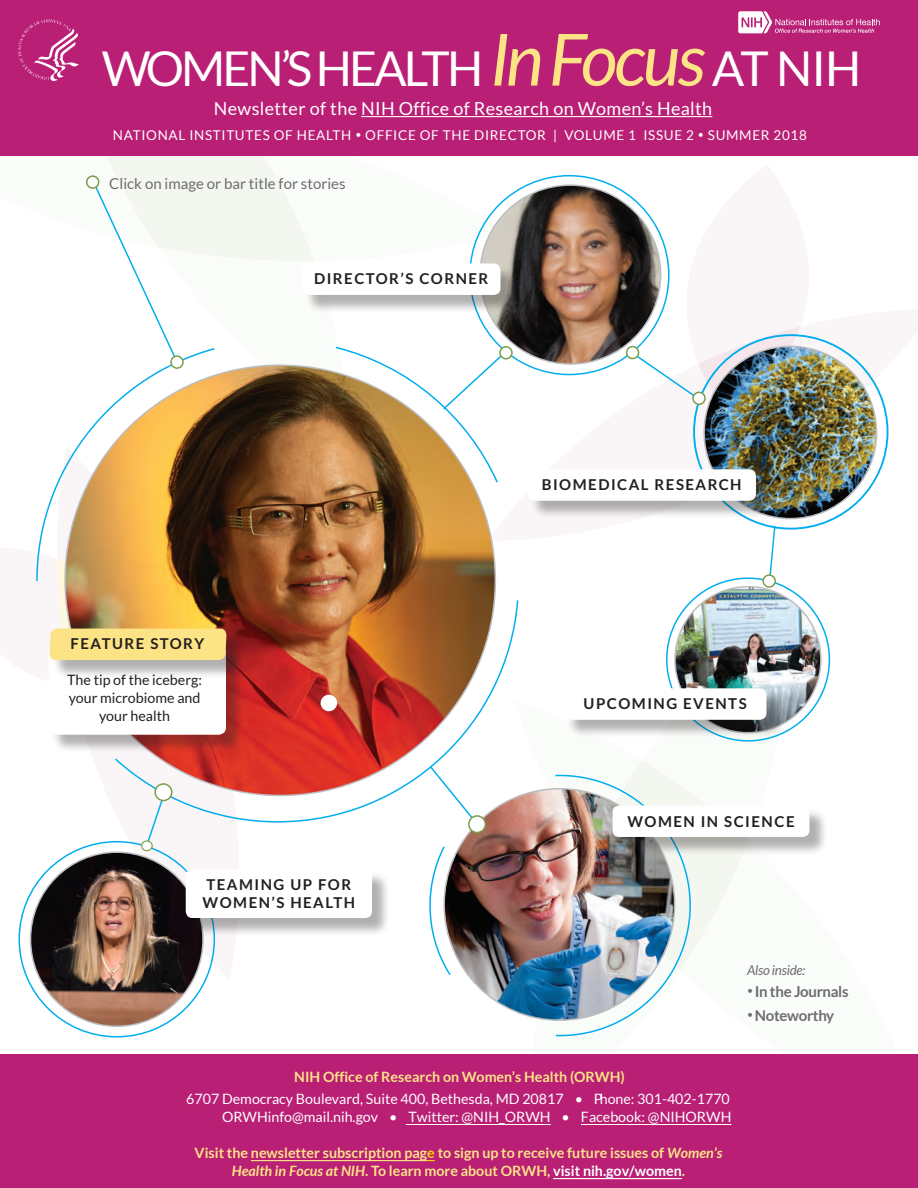
<style>
.page{position:relative;width:918px;height:1188px;background:#fff}
.page>*{position:absolute;margin:0;border:0;box-sizing:border-box;transform-origin:0 0}
.t1{font:48px "Lato";letter-spacing:-.06em;color:#fff}
.t2{font:18px "Lato";letter-spacing:.02em;color:#fff}
.t3{font:700 15px/18px "Lato";letter-spacing:.1em;color:#231f20}
.t4{font:15px "Lato";color:#6c6d70}
.t5{font:700 15px "Lato";letter-spacing:-.02em;color:#6c6d70}
.t6{font:14.25px/22.5px "Lato";color:#fff;text-align:center}
.t7{font:700 14.25px/18px "Lato";color:#fce386;text-align:center}
.t8{font:14.25px/18px "Lato";color:#231f20;text-align:center}
.t9{font:13.5px "Lato";letter-spacing:.05em;color:#fff}
.t10{font:italic 13.5px "Lato";letter-spacing:-.02em;color:#6c6d70}
.s1{font-style:italic;font-size:72px;color:#fce386}
.s2{font-size:10.5px}
.s3{font-weight:700;color:#fce386}
.s4{color:#fcd308}
.s5{font-style:italic}
.s6{color:#fff}
</style>
<div class="page">
<div style="left:0;top:0;width:918px;height:156px;background:#b91f75"></div>
<div style="left:0;top:1055px;width:918px;height:133px;background:#b91f75"></div>
<hr style="left:406px;top:1124px;width:145px;height:1px;background:#fff">
<hr style="left:581px;top:1124px;width:150px;height:1px;background:#fff">
<hr style="left:251px;top:1160px;width:176px;height:1px;background:#fce386">
<hr style="left:553px;top:1178px;width:129px;height:1px;background:#fff">
<img style="left:18px;top:11px;width:870px;height:1027px">
<p class="t1" style="left:102px;top:41px;width:761px">WOMEN’S HEALTH <span class="s1">In Focus</span> AT NIH</p>
<p class="t2" style="left:214px;top:99px;width:500px">Newsletter of the NIH Office of Research on Women’s Health</p>
<p class="t9" style="left:113px;top:127px;width:695px">NATIONAL INSTITUTES OF HEALTH <span class="s2">•</span> OFFICE OF THE DIRECTOR | VOLUME 1 ISSUE 2 <span class="s2">•</span> SUMMER 2018</p>
<p class="t4" style="left:109px;top:175px;width:238px">Click on image or bar title for stories</p>
<p class="t3" style="left:314px;top:269px;width:176px">DIRECTOR’S CORNER</p>
<p class="t3" style="left:71px;top:635px;width:135px">FEATURE STORY</p>
<p class="t8" style="left:67px;top:671px;width:136px">The tip of the iceberg: your microbiome and your health</p>
<p class="t3" style="left:203px;top:875px;width:154px">TEAMING UP FOR<br>WOMEN’S HEALTH</p>
<p class="t3" style="left:542px;top:475px;width:201px">BIOMEDICAL RESEARCH</p>
<p class="t3" style="left:584px;top:695px;width:165px">UPCOMING EVENTS</p>
<p class="t3" style="left:627px;top:812px;width:169px">WOMEN IN SCIENCE</p>
<p class="t10" style="left:747px;top:962px;width:60px">Also inside:</p>
<p class="t5" style="left:747px;top:983px;width:103px"><sup>•</sup> In the Journals</p>
<p class="t5" style="left:747px;top:1007px;width:89px"><sup>•</sup> Noteworthy</p>
<p class="t6" style="left:186px;top:1065px;width:545px"><span class="s3">NIH Office of Research on Women’s Health (ORWH)<br></span>6707 Democracy Boulevard, Suite 400, Bethesda, MD 20817 • Phone: 301-402-1770</p>
<h1 class="t6" style="left:222px;top:1106px;width:511px">ORWHinfo@mail.nih.gov • Twitter: @NIH_ORWH • Facebook: @NIHORWH</h1>
<h1 class="t7" style="left:195px;top:1144px;width:529px">Visit the newsletter subscription pag<span class="s4">e</span> to sign up to receive future issues of <span class="s5">Women’s<br>Health in Focus at NIH</span>. To learn more about ORWH, <span class="s6">visit nih.gov/women</span>.</h1>
</div>
